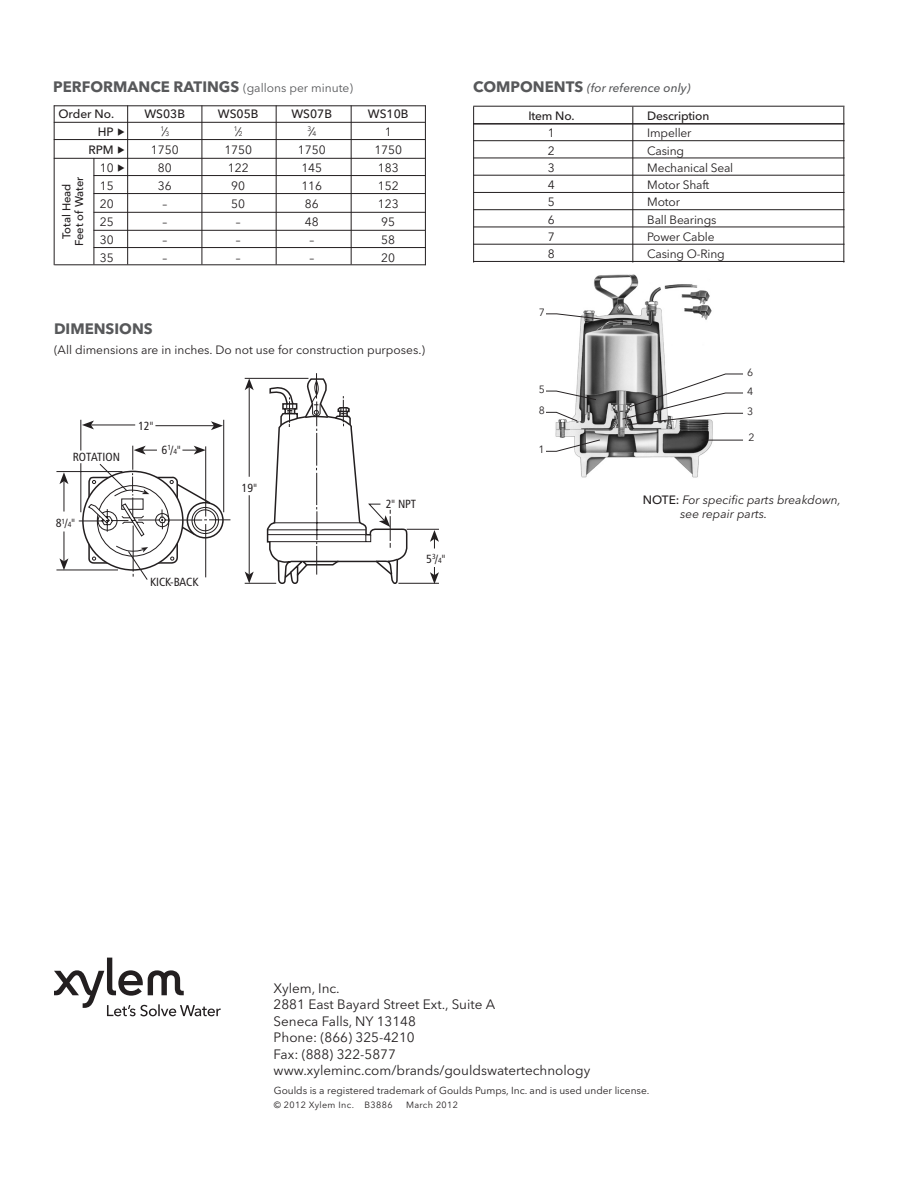
<style>
.page{position:relative;width:918px;height:1188px;background:#fff}
.page>*{position:absolute;margin:0;border:0;box-sizing:border-box;transform-origin:0 0}
.t1{font:700 15px "Avenir Next LT Pro";color:#57585a}
.address{font:13.5px/16.5px "Avenir Next LT Pro";color:#231f20}
.t2{font:12px "Avenir Next LT Pro";color:#231f20}
.t3{font:500 12px "Avenir Next LT Pro";color:#231f20}
.t4{font:italic 12px/14.4px "Avenir Next LT Pro";color:#231f20}
.t5{font:italic 500 12px "Avenir Next LT Pro";color:#57585a}
.t6{font:11.85px "Humanist 777 BT Roman Condensed B";color:#231f20}
.t7{font:500 11.25px "Avenir Next LT Pro";color:#231f20}
.t8{font:10.5px "Avenir Next LT Pro";color:#231f20}
.t9{font:10.2px "Avenir Next LT Pro";color:#231f20}
.t10{font:9px "Avenir Next LT Pro";letter-spacing:.04em;color:#231f20}
.t11{font:6.6px "Avenir Next LT Pro";color:#231f20}
.s1{font-weight:400;font-size:12px}
.s2{font-weight:700;font-style:normal;font-size:15px}
.s3{font-size:12px}
.s4{font-size:7.35px}
.s5{font-weight:500;font-style:normal}
</style>
<div class="page">
<hr style="left:80px;top:420px;width:1px;height:92px;background:#231f20">
<hr style="left:56px;top:570px;width:62px;height:1px;background:#231f20">
<hr style="left:56px;top:471px;width:66px;height:1px;background:#231f20">
<hr style="left:64px;top:531px;width:1px;height:30px;background:#231f20">
<svg style="left:59px;top:558px;width:9px;height:12px"></svg>
<hr style="left:64px;top:481px;width:1px;height:31px;background:#231f20">
<svg style="left:59px;top:472px;width:9px;height:12px"></svg>
<hr style="left:91px;top:425px;width:44px;height:1px;background:#231f20">
<svg style="left:82px;top:421px;width:12px;height:8px"></svg>
<hr style="left:249px;top:495px;width:1px;height:80px;background:#231f20">
<svg style="left:245px;top:572px;width:9px;height:11px"></svg>
<svg style="left:430px;top:567px;width:9px;height:17px"></svg>
<svg style="left:430px;top:530px;width:9px;height:19px"></svg>
<svg style="left:266px;top:373px;width:143px;height:211px"></svg>
<svg style="left:97px;top:379px;width:251px;height:178px"></svg>
<svg style="left:78px;top:445px;width:153px;height:135px"></svg>
<div style="left:79px;top:451px;width:5px;height:12px;background:#fff"></div>
<hr style="left:54px;top:105px;width:372px;height:1px;background:#231f20">
<hr style="left:54px;top:105px;width:1px;height:160px;background:#231f20">
<hr style="left:127px;top:105px;width:1px;height:159px;background:#231f20">
<hr style="left:425px;top:105px;width:1px;height:160px;background:#231f20">
<hr style="left:54px;top:122px;width:371px;height:1px;background:#231f20">
<hr style="left:54px;top:139px;width:371px;height:1px;background:#231f20">
<hr style="left:54px;top:158px;width:371px;height:1px;background:#231f20">
<hr style="left:94px;top:175px;width:331px;height:1px;background:#231f20">
<hr style="left:94px;top:193px;width:331px;height:1px;background:#231f20">
<hr style="left:94px;top:212px;width:332px;height:1px;background:#231f20">
<hr style="left:94px;top:230px;width:331px;height:1px;background:#231f20">
<hr style="left:94px;top:247px;width:332px;height:1px;background:#231f20">
<hr style="left:94px;top:158px;width:1px;height:106px;background:#231f20">
<hr style="left:202px;top:105px;width:1px;height:159px;background:#231f20">
<hr style="left:276px;top:105px;width:1px;height:159px;background:#231f20">
<hr style="left:351px;top:105px;width:1px;height:159px;background:#231f20">
<hr style="left:55px;top:264px;width:371px;height:1px;background:#231f20">
<img style="left:574px;top:274px;width:138px;height:204px">
<svg style="left:547px;top:313px;width:196px;height:139px"></svg>
<hr style="left:473px;top:106px;width:372px;height:1px;background:#231f20">
<hr style="left:473px;top:123px;width:372px;height:2px;background:#231f20">
<hr style="left:473px;top:140px;width:372px;height:1px;background:#231f20">
<hr style="left:473px;top:158px;width:372px;height:1px;background:#231f20">
<hr style="left:473px;top:175px;width:372px;height:1px;background:#231f20">
<hr style="left:473px;top:192px;width:372px;height:1px;background:#231f20">
<hr style="left:473px;top:209px;width:372px;height:1px;background:#231f20">
<hr style="left:473px;top:227px;width:372px;height:1px;background:#231f20">
<hr style="left:473px;top:244px;width:372px;height:1px;background:#231f20">
<hr style="left:473px;top:261px;width:372px;height:1px;background:#231f20">
<hr style="left:473px;top:106px;width:1px;height:156px;background:#231f20">
<hr style="left:843px;top:107px;width:1px;height:155px;background:#231f20">
<hr style="left:632px;top:107px;width:1px;height:155px;background:#231f20">
<svg style="left:54px;top:958px;width:167px;height:58px"></svg>
<p class="t1" style="left:53px;top:78px;width:301px">PERFORMANCE RATINGS <span class="s1">(gallons per minute)</span></p>
<p class="t5" style="left:473px;top:81px;width:219px"><span class="s2">COMPONENTS</span> (for reference only)</p>
<p class="t3" style="left:58px;top:106px;width:57px">Order No.</p>
<p class="t3" style="left:144px;top:106px;width:42px">WS03B</p>
<p class="t3" style="left:218px;top:106px;width:42px">WS05B</p>
<p class="t3" style="left:291px;top:106px;width:42px">WS07B</p>
<p class="t3" style="left:368px;top:106px;width:42px">WS10B</p>
<p class="t3" style="left:98px;top:124px;width:17px">HP</p>
<p class="t11" style="left:160px;top:127px;width:10px">1<span class="s3">⁄</span>3</p>
<p class="t11" style="left:234px;top:127px;width:10px">1<span class="s3">⁄</span>2</p>
<p class="t11" style="left:307px;top:127px;width:10px">3<span class="s3">⁄</span>4</p>
<p class="t2" style="left:385px;top:124px;width:8px">1</p>
<p class="t3" style="left:88px;top:142px;width:27px">RPM</p>
<p class="t2" style="left:151px;top:142px;width:29px">1750</p>
<p class="t2" style="left:224px;top:142px;width:29px">1750</p>
<p class="t2" style="left:298px;top:142px;width:29px">1750</p>
<p class="t2" style="left:374px;top:142px;width:29px">1750</p>
<p class="t2" style="left:100px;top:160px;width:15px">10</p>
<p class="t2" style="left:158px;top:160px;width:15px">80</p>
<p class="t2" style="left:228px;top:160px;width:22px">122</p>
<p class="t2" style="left:301px;top:160px;width:22px">145</p>
<p class="t2" style="left:378px;top:160px;width:22px">183</p>
<p class="t2" style="left:100px;top:178px;width:15px">15</p>
<p class="t2" style="left:158px;top:178px;width:15px">36</p>
<p class="t2" style="left:231px;top:178px;width:15px">90</p>
<p class="t2" style="left:301px;top:178px;width:22px">116</p>
<p class="t2" style="left:378px;top:178px;width:22px">152</p>
<p class="t2" style="left:100px;top:196px;width:15px">20</p>
<p class="t2" style="left:162px;top:196px;width:6px">–</p>
<p class="t2" style="left:231px;top:196px;width:15px">50</p>
<p class="t2" style="left:305px;top:196px;width:15px">86</p>
<p class="t2" style="left:378px;top:196px;width:22px">123</p>
<p class="t2" style="left:100px;top:214px;width:15px">25</p>
<p class="t2" style="left:162px;top:214px;width:6px">–</p>
<p class="t2" style="left:236px;top:214px;width:6px">–</p>
<p class="t2" style="left:305px;top:214px;width:15px">48</p>
<p class="t2" style="left:381px;top:214px;width:15px">95</p>
<p class="t2" style="left:100px;top:232px;width:15px">30</p>
<p class="t2" style="left:162px;top:232px;width:6px">–</p>
<p class="t2" style="left:236px;top:232px;width:6px">–</p>
<p class="t2" style="left:309px;top:232px;width:6px">–</p>
<p class="t2" style="left:381px;top:232px;width:15px">58</p>
<p class="t2" style="left:100px;top:250px;width:15px">35</p>
<p class="t2" style="left:162px;top:250px;width:6px">–</p>
<p class="t2" style="left:236px;top:250px;width:6px">–</p>
<p class="t2" style="left:309px;top:250px;width:6px">–</p>
<p class="t2" style="left:381px;top:250px;width:15px">20</p>
<p class="t7" style="left:60px;top:239px;width:57px;rotate:-90deg">Total Head</p>
<p class="t7" style="left:73px;top:246px;width:71px;rotate:-90deg">Feet of Water</p>
<p class="t1" style="left:54px;top:319px;width:100px">DIMENSIONS</p>
<p class="t2" style="left:54px;top:343px;width:373px">(All dimensions are in inches. Do not use for construction purposes.)</p>
<p class="t6" style="left:73px;top:449px;width:49px">ROTATION</p>
<p class="t6" style="left:138px;top:418px;width:16px">12"</p>
<p class="t6" style="left:161px;top:443px;width:21px">6<sup>1</sup>/<span class="s4">4</span>"</p>
<p class="t6" style="left:56px;top:516px;width:21px">8<sup>1</sup>/<span class="s4">4</span>"</p>
<p class="t6" style="left:150px;top:574px;width:50px">KICK-BACK</p>
<p class="t6" style="left:242px;top:480px;width:17px">19"</p>
<p class="t6" style="left:386px;top:497px;width:32px">2" NPT</p>
<p class="t6" style="left:426px;top:551px;width:21px">5<sup>3</sup>/<span class="s4">4</span>"</p>
<p class="t3" style="left:528px;top:109px;width:48px">Item No.</p>
<p class="t3" style="left:647px;top:109px;width:64px">Description</p>
<p class="t2" style="left:548px;top:126px;width:8px">1</p>
<p class="t2" style="left:647px;top:126px;width:46px">Impeller</p>
<p class="t2" style="left:548px;top:143px;width:8px">2</p>
<p class="t2" style="left:647px;top:143px;width:38px">Casing</p>
<p class="t2" style="left:548px;top:160px;width:8px">3</p>
<p class="t2" style="left:647px;top:160px;width:88px">Mechanical Seal</p>
<p class="t2" style="left:548px;top:178px;width:8px">4</p>
<p class="t2" style="left:647px;top:178px;width:64px">Motor Shaft</p>
<p class="t2" style="left:548px;top:195px;width:8px">5</p>
<p class="t2" style="left:647px;top:195px;width:34px">Motor</p>
<p class="t2" style="left:548px;top:212px;width:8px">6</p>
<p class="t2" style="left:647px;top:212px;width:71px">Ball Bearings</p>
<p class="t2" style="left:548px;top:229px;width:8px">7</p>
<p class="t2" style="left:647px;top:229px;width:69px">Power Cable</p>
<p class="t2" style="left:548px;top:247px;width:8px">8</p>
<p class="t2" style="left:647px;top:247px;width:79px">Casing O-Ring</p>
<p class="t8" style="left:539px;top:306px;width:8px">7</p>
<p class="t8" style="left:539px;top:384px;width:8px">5</p>
<p class="t8" style="left:539px;top:405px;width:8px">8</p>
<p class="t8" style="left:538px;top:443px;width:8px">1</p>
<p class="t8" style="left:747px;top:366px;width:8px">6</p>
<p class="t8" style="left:747px;top:385px;width:8px">4</p>
<p class="t8" style="left:747px;top:405px;width:8px">3</p>
<p class="t8" style="left:748px;top:432px;width:8px">2</p>
<p class="t4" style="left:680px;top:493px;width:162px;text-indent:-38px"><span class="s5">NOTE:</span> For specific parts breakdown, see repair parts.</p>
<p class="address" style="left:274px;top:980px;width:68px">Xylem, Inc.</p>
<p class="address" style="left:274px;top:996px;width:223px">2881 East Bayard Street Ext., Suite A</p>
<p class="address" style="left:274px;top:1013px;width:144px">Seneca Falls, NY 13148</p>
<p class="address" style="left:274px;top:1029px;width:143px">Phone: (866) 325-4210<br>Fax: (888) 322-5877</p>
<p class="address" style="left:274px;top:1062px;width:318px">www.xyleminc.com/brands/gouldswatertechnology</p>
<p class="t9" style="left:274px;top:1085px;width:377px">Goulds is a registered trademark of Goulds Pumps, Inc. and is used under license.</p>
<p class="t10" style="left:274px;top:1099px;width:120px">© 2012 Xylem Inc. B3886</p>
<p class="t10" style="left:406px;top:1099px;width:53px">March 2012</p>
</div>
